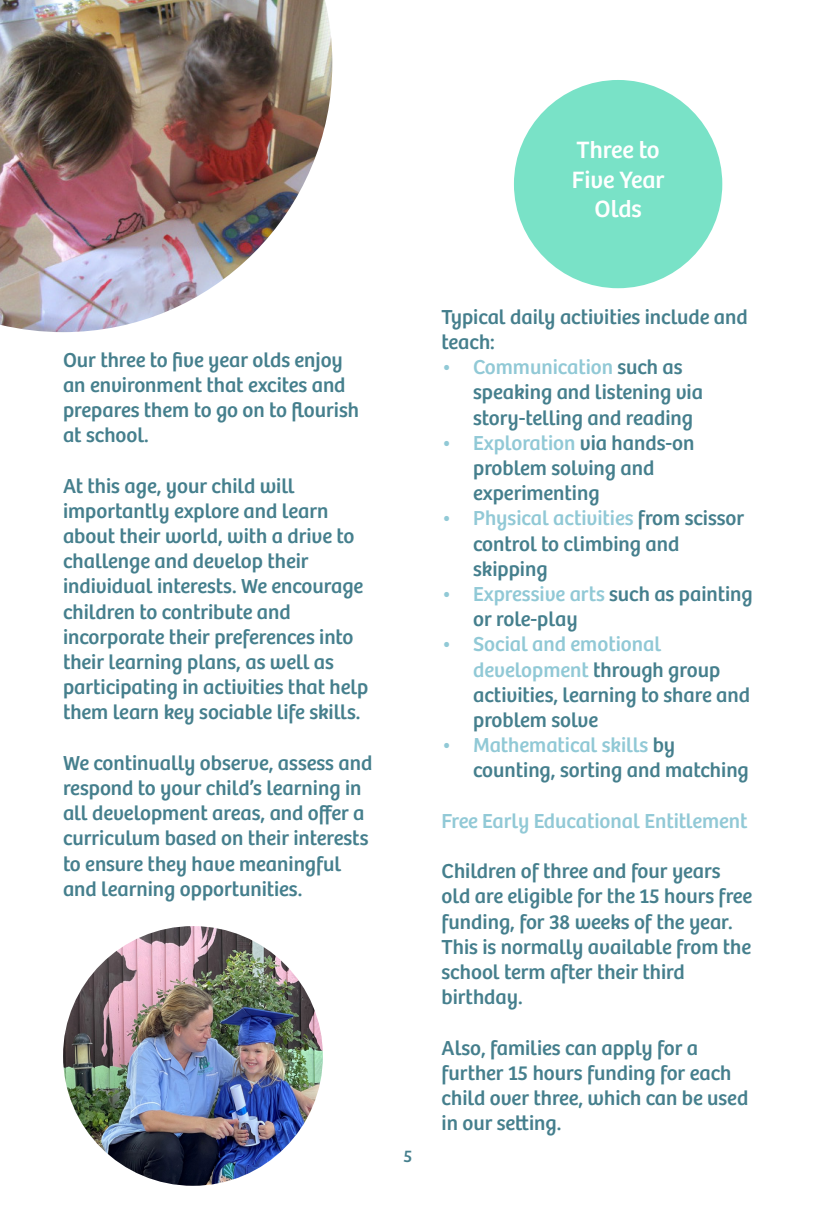
<style>
.page{position:relative;width:816px;height:1225px;background:#fff}
.page>*{position:absolute;margin:0;border:0;box-sizing:border-box;transform-origin:0 0}
.t1{font:24.5px/29.4px "Bree";color:#fff;text-align:center}
.t2{font:21px/25.2px "Bree";color:#457f8d}
.t3{font:21px "Bree";color:#91c9d6}
.t4{font:17.5px "Bree";color:#457f8d}
.s1{color:#91c9d6}
</style>
<div class="page">
<div style="left:514px;top:80px;width:208px;height:208px;background:#79e2c7;border-radius:50%"></div>
<img style="left:0;top:0;width:332px;height:332px">
<img style="left:63px;top:926px;width:260px;height:260px;border-radius:130px">
<p class="t1" style="left:571px;top:136px;width:94px">Three to<br>Five Year<br>Olds</p>
<p class="t2" style="left:63px;top:347px;width:297px">Our three to five year olds enjoy an environment that excites and prepares them to go on to flourish at school.</p>
<p class="t2" style="left:63px;top:473px;width:233px">At this age, your child will</p>
<p class="t2" style="left:63px;top:498px;width:293px">importantly explore and learn about their world, with a drive to challenge and develop their</p>
<p class="t2" style="left:63px;top:574px;width:302px">individual interests. We encourage children to contribute and</p>
<p class="t2" style="left:63px;top:624px;width:307px">incorporate their preferences into their learning plans, as well as participating in activities that help them learn key sociable life skills.</p>
<p class="t2" style="left:63px;top:750px;width:311px">We continually observe, assess and respond to your child’s learning in all development areas, and offer a curriculum based on their interests to ensure they have meaningful and learning opportunities.</p>
<p class="t4" style="left:403px;top:1146px;width:10px">5</p>
<p class="t2" style="left:441px;top:305px;width:308px">Typical daily activities include and teach:</p>
<p class="t2" style="left:473px;top:355px;width:231px;text-indent:-32px"><span class="s1">• Communication</span> such as speaking and listening via story-telling and reading</p>
<p class="t2" style="left:473px;top:431px;width:223px;text-indent:-32px"><span class="s1">• Exploration</span> via hands-on problem solving and experimenting</p>
<p class="t2" style="left:473px;top:506px;width:272px;text-indent:-32px"><span class="s1">• Physical activities</span> from scissor control to climbing and skipping</p>
<p class="t2" style="left:473px;top:582px;width:281px;text-indent:-32px"><span class="s1">• Expressive arts</span> such as painting or role-play</p>
<p class="t2" style="left:473px;top:632px;width:278px;text-indent:-32px"><span class="s1">• Social and emotional development</span> through group activities, learning to share and problem solve</p>
<p class="t2" style="left:473px;top:733px;width:277px;text-indent:-32px"><span class="s1">• Mathematical skills</span> by counting, sorting and matching</p>
<p class="t3" style="left:441px;top:809px;width:307px">Free Early Educational Entitlement</p>
<p class="t2" style="left:441px;top:859px;width:312px">Children of three and four years old are eligible for the 15 hours free funding, for 38 weeks of the year.<br>This is normally available from the school term after their third</p>
<p class="t2" style="left:441px;top:985px;width:82px">birthday.</p>
<p class="t2" style="left:441px;top:1035px;width:308px">Also, families can apply for a further 15 hours funding for each child over three, which can be used in our setting.</p>
</div>
